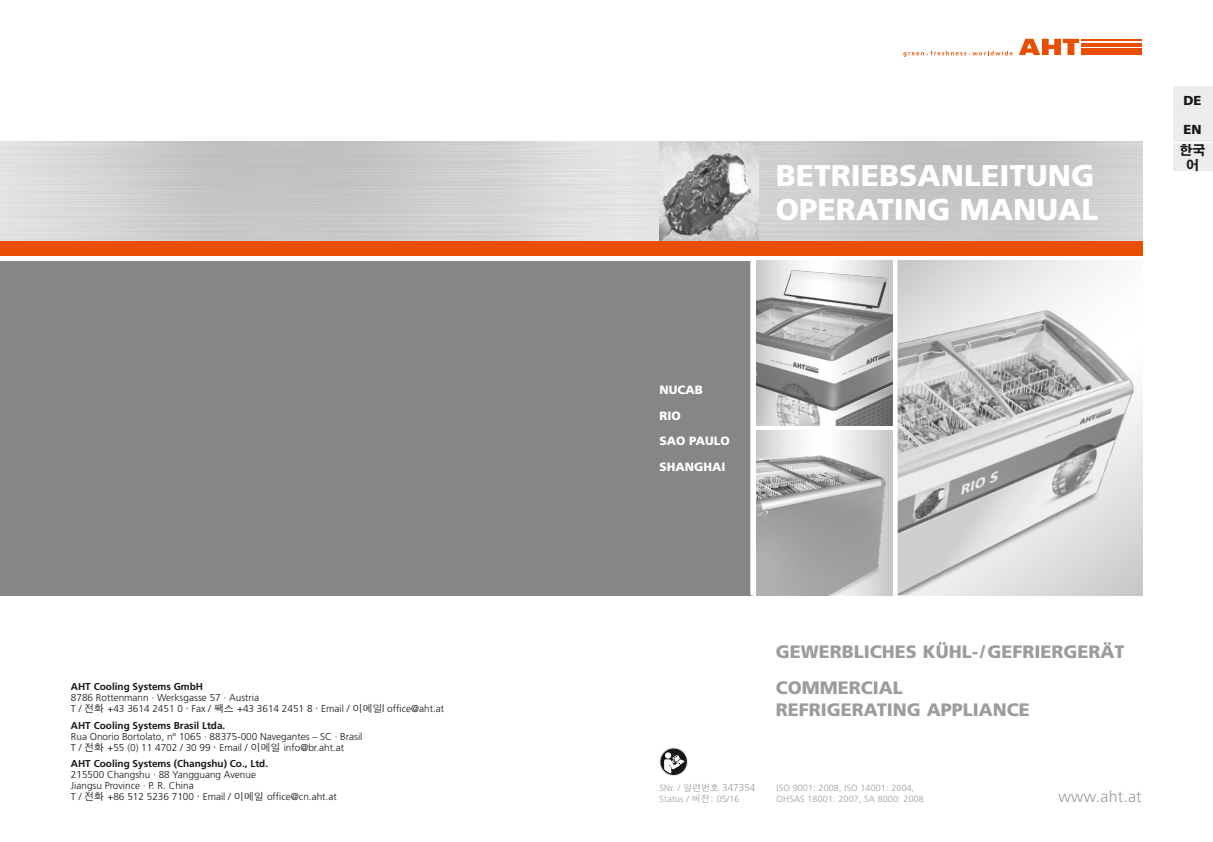
<style>
.page{position:relative;width:1213px;height:842px;background:#fff}
.page>*{position:absolute;margin:0;border:0;box-sizing:border-box;transform-origin:0 0}
.t1{font:900 30px/34px "Frutiger LT";color:#fff}
.t2{font:700 28px "Adobe Gothic Std";color:#fff}
.t3{font:900 18px/36.2px "Frutiger LT";color:#9c9c9c}
.t4{font:300 16px "Frutiger LT";letter-spacing:.015em;color:#9c9c9c}
.t5{font:900 13px "Frutiger LT";color:#171615}
.t6{font:700 13px/15.6px "Adobe Gothic Std";color:#171615;text-align:center}
.t7{font:900 12px/25.7px "Frutiger LT";color:#fff}
.t8{font:300 10px/11px "Frutiger LT";color:#171615}
.t9{font:700 10px "Frutiger LT";color:#171615}
.t10{font:300 10px "Frutiger LT";color:#9c9c9c}
.t11{font:300 9px "Frutiger LT";letter-spacing:.015em;color:#9c9c9c}
.s1{font-family:"Apple Gothic";font-weight:400}
.s2{font-size:9px}
.s3{font-family:"Apple Gothic";font-weight:400;font-size:9px}
</style>
<div class="page">
<svg style="left:1018px;top:39px;width:61px;height:16px"></svg>
<hr style="left:1081px;top:43px;width:60px;height:3px;background:#e94e03">
<div style="left:1081px;top:48px;width:60px;height:7px;background:#e94e03"></div>
<hr style="left:1081px;top:39px;width:60px;height:2px;background:#e94e03">
<svg style="left:903px;top:51px;width:109px;height:6px"></svg>
<div style="left:0;top:241px;width:1142px;height:14px;background:#e94e03"></div>
<div style="left:617px;top:261px;width:136px;height:334px;background:#868686"></div>
<div style="left:0;top:261px;width:617px;height:334px;background:#868686"></div>
<div style="left:897px;top:261px;width:245px;height:334px;background:linear-gradient(to right,#cdcece,#fff)"></div>
<img style="left:897px;top:292px;width:245px;height:303px">
<div style="left:750px;top:258px;width:6px;height:337px;background:#fff"></div>
<svg style="left:891px;top:260px;width:2px;height:335px"></svg>
<svg style="left:756px;top:261px;width:136px;height:4px"></svg>
<img style="left:756px;top:265px;width:136px;height:160px">
<svg style="left:756px;top:431px;width:136px;height:15px"></svg>
<img style="left:756px;top:446px;width:136px;height:149px">
<svg style="left:617px;top:142px;width:525px;height:99px;background:#cbcccc"></svg>
<svg style="left:0;top:142px;width:617px;height:99px;background:#cfd0d0"></svg>
<img style="left:659px;top:142px;width:100px;height:99px">
<svg style="left:659px;top:748px;width:29px;height:28px"></svg>
<div style="left:1173px;top:143px;width:40px;height:28px;background:#ececec"></div>
<div style="left:1173px;top:86px;width:40px;height:27px;background:#ececec"></div>
<div style="left:1173px;top:114px;width:40px;height:28px;background:#ececec"></div>
<p class="t9" style="left:71px;top:680px;width:134px">AHT Cooling Systems GmbH</p>
<p class="t8" style="left:71px;top:692px;width:375px">8786 Rottenmann · Werksgasse 57 · Austria<br>T / <span class="s1">전화</span> +43 3614 2451 0 <span class="s1">·</span> Fax / <span class="s1">팩스</span> +43 3614 2451 8 <span class="s1">·</span> Email / <span class="s1">이메일l</span> office@aht.at</p>
<p class="t9" style="left:71px;top:719px;width:156px">AHT Cooling Systems Brasil Ltda.</p>
<p class="t8" style="left:71px;top:731px;width:293px">Rua Onorio Bortolato, nº 1065 · 88375-000 Navegantes – SC · Brasil<br>T / <span class="s1">전화</span> +55 (0) 11 4702 / 30 99 <span class="s1">·</span> Email / <span class="s1">이메일</span> info@br.aht.at</p>
<p class="t9" style="left:71px;top:758px;width:199px">AHT Cooling Systems (Changshu) Co., Ltd.</p>
<p class="t8" style="left:71px;top:769px;width:267px">215500 Changshu · 88 Yangguang Avenue<br>Jiangsu Province · P. R. China<br>T / <span class="s1">전화</span> +86 512 5236 7100 <span class="s1">·</span> Email / <span class="s1">이메일</span> office@cn.aht.at</p>
<h2 class="t2" style="left:688px;top:155px;width:280px">판매 및 배송 일반 약관</h2>
<h1 class="t1" style="left:776px;top:159px;width:324px">BETRIEBSANLEITUNG<br>OPERATING MANUAL</h1>
<p class="t7" style="left:659px;top:377px;width:71px">NUCAB<br>RIO<br>SAO PAULO<br>SHANGHAI</p>
<h3 class="t5" style="left:1183px;top:92px;width:18px">DE</h3>
<h3 class="t5" style="left:1183px;top:121px;width:10px">EN</h3>
<h3 class="t6" style="left:1179px;top:142px;width:27px">한국 어</h3>
<h3 class="t3" style="left:776px;top:633px;width:350px">GEWERBLICHES KÜHL-/ GEFRIERGERÄT<br>COMMERCIAL</h3>
<h3 class="t3" style="left:776px;top:691px;width:255px">REFRIGERATING APPLIANCE</h3>
<p class="t10" style="left:659px;top:782px;width:97px"><span class="s2">SNr. /</span> <span class="s3">일련번호</span> 347354</p>
<p class="t11" style="left:776px;top:783px;width:139px">ISO 9001: 2008, ISO 14001: 2004,</p>
<p class="t11" style="left:659px;top:794px;width:81px">Status / <span class="s1">버전:</span> 05/16</p>
<p class="t11" style="left:776px;top:794px;width:149px">OHSAS 18001: 2007, SA 8000: 2008</p>
<h3 class="t4" style="left:1058px;top:788px;width:85px">www.aht.at</h3>
</div>
